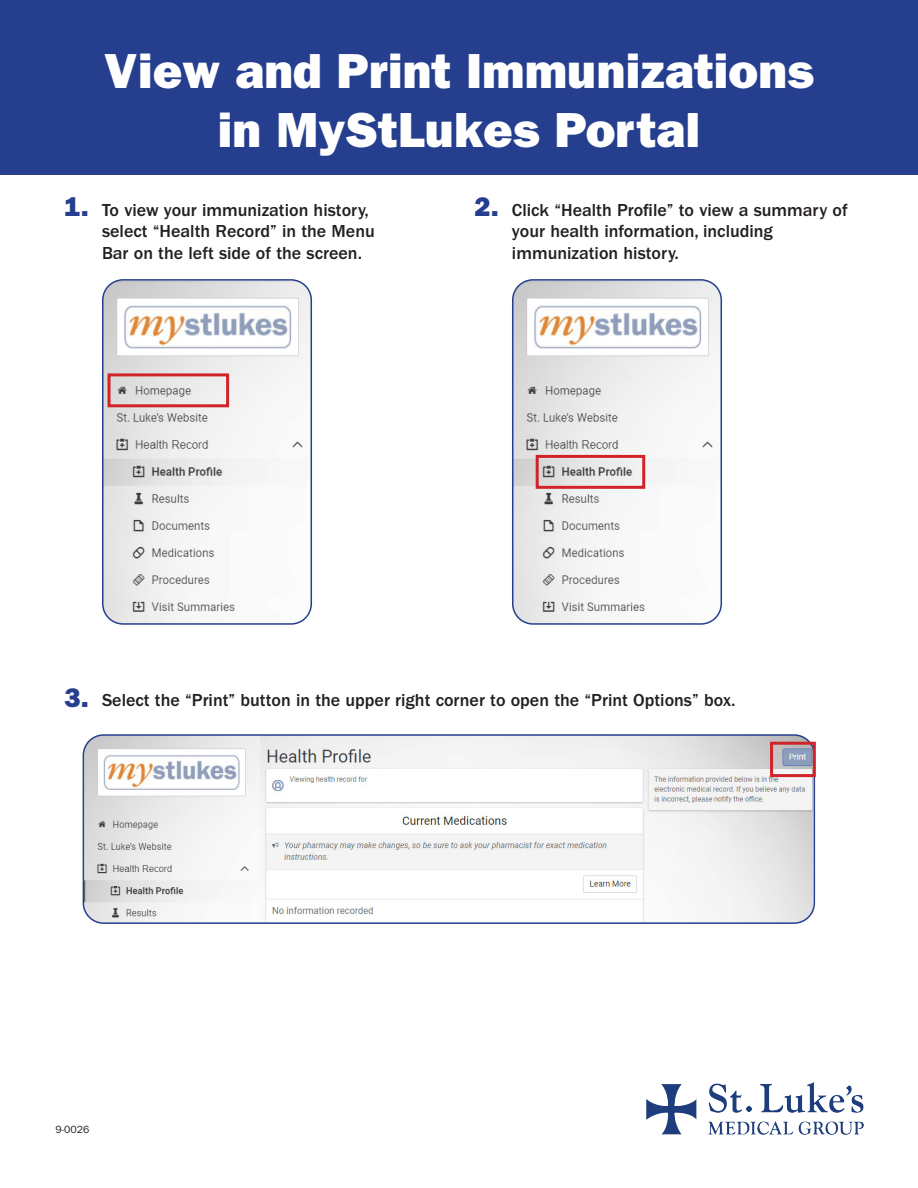
<style>
.page{position:relative;width:918px;height:1188px;background:#fff}
.page>*{position:absolute;margin:0;border:0;box-sizing:border-box;transform-origin:0 0}
.t1{font:49.5px "ITC Franklin Gothic Std Hvy";color:#fff}
.t2{font:27px "ITC Franklin Gothic Std Hvy";color:#253f8e}
.t3{font:500 18px/21.6px "ITC Franklin Gothic Std";color:#231f20}
.t4{font:10.5px "ITC Franklin Gothic Std";color:#231f20}
</style>
<div class="page">
<div style="left:0;top:0;width:918px;height:175px;background:#253f8e"></div>
<img style="left:647px;top:1083px;width:216px;height:51px">
<img style="left:103px;top:281px;width:208px;height:342px">
<div style="left:102px;top:279px;width:210px;height:346px;border:2px solid #253f8e;border-radius:20px"></div>
<div style="left:108px;top:373px;width:121px;height:34px;border:3px solid #d1232a"></div>
<img style="left:513px;top:281px;width:208px;height:341px">
<div style="left:512px;top:279px;width:210px;height:346px;border:2px solid #253f8e;border-radius:20px"></div>
<div style="left:536px;top:455px;width:109px;height:34px;border:3px solid #d1232a"></div>
<img style="left:84px;top:735px;width:729px;height:188px">
<div style="left:83px;top:734px;width:732px;height:190px;border:2px solid #253f8e;border-radius:20px"></div>
<div style="left:287px;top:783px;width:63px;height:14px;background:#fff"></div>
<div style="left:770px;top:742px;width:46px;height:35px;border:3px solid #d1232a"></div>
<p class="t1" style="left:104px;top:41px;width:711px">View and Print Immunizations</p>
<p class="t1" style="left:218px;top:101px;width:484px">in MyStLukes Portal</p>
<p class="t2" style="left:64px;top:191px;width:26px">1.</p>
<p class="t3" style="left:102px;top:199px;width:274px">To view your immunization history, select “Health Record” in the Menu<br>Bar on the left side of the screen.</p>
<p class="t2" style="left:474px;top:191px;width:26px">2.</p>
<p class="t3" style="left:512px;top:199px;width:337px">Click “Health Profile” to view a summary of your health information, including</p>
<p class="t3" style="left:512px;top:242px;width:168px">immunization history.</p>
<p class="t2" style="left:64px;top:682px;width:26px">3.</p>
<p class="t3" style="left:102px;top:690px;width:635px">Select the “Print” button in the upper right corner to open the “Print Options” box.</p>
<p class="t4" style="left:56px;top:1124px;width:35px">9-0026</p>
</div>
